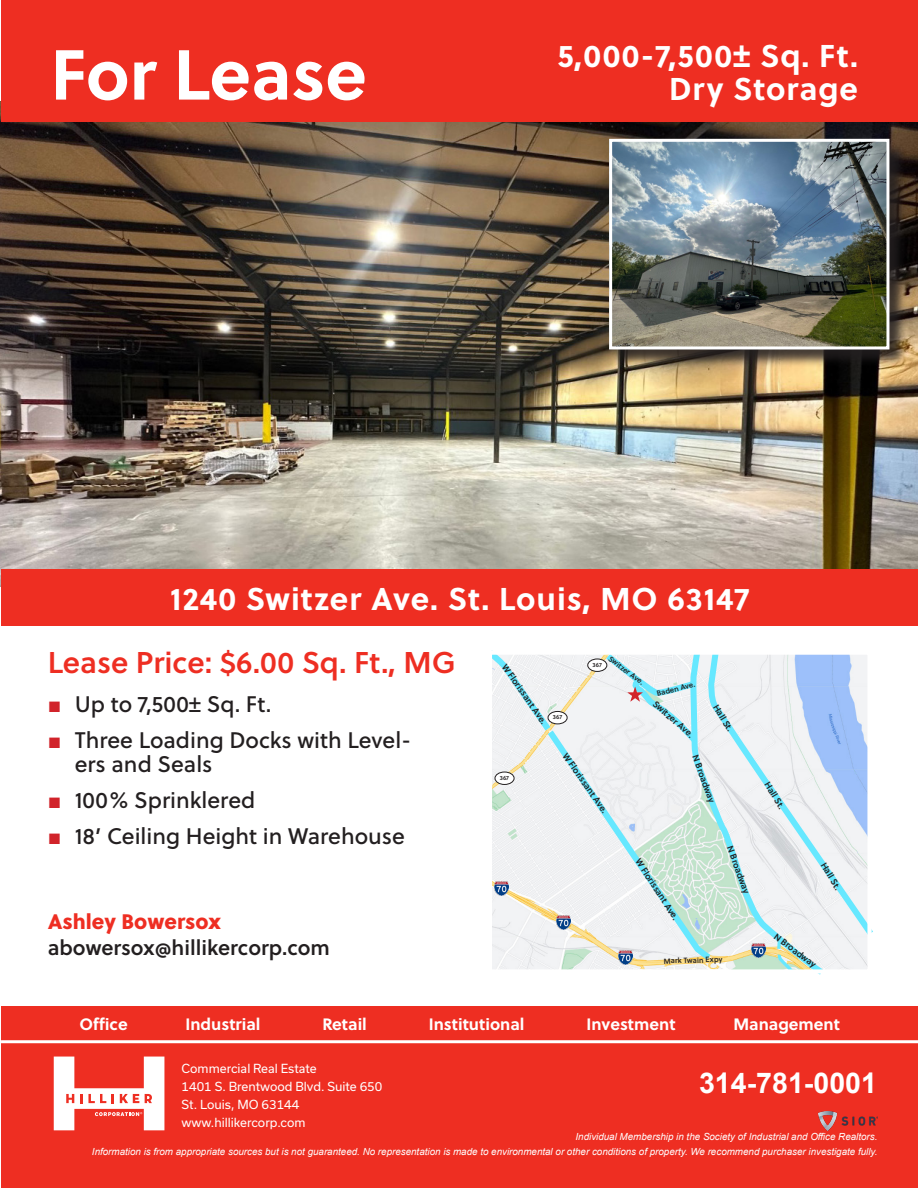
<style>
.page{position:relative;width:918px;height:1188px;background:#fff}
.page>*{position:absolute;margin:0;border:0;box-sizing:border-box;transform-origin:0 0}
.t1{font:700 70.5px "Soleil";color:#fff}
.t2{font:700 31.5px "Soleil";letter-spacing:.03em;color:#fff}
.t3{font:700 31.5px "Soleil";letter-spacing:.05em;color:#fff}
.t4{font:30px "Soleil Sb";color:#ee2e22}
.t5{font:700 28.65px "Arial";color:#fff}
.t6{font:22.5px/24px "Soleil Bk";color:#231f20}
.t7{font:21px "Soleil Sb";color:#231f20}
.t8{font:21px "Soleil Xb";color:#ee2e22}
.t9{font:700 16.5px "Soleil";color:#fff}
.t10{font:12px/18px "Usual";color:#fff}
.t11{font:italic 9.75px "Arial";color:#fff}
.t12{font:9px "Soleil Sb";color:#231f20}
.t13{font:7.5px "Soleil Sb";color:#231f20}
.t14{font:6px "Soleil Sb";letter-spacing:.005em;color:#231f20}
.s1{font-family:"Arial";color:#d1232a}
</style>
<div class="page">
<img style="left:1px;top:122px;width:917px;height:447px">
<div style="left:1px;top:1007px;width:917px;height:181px;background:#ee2e22"></div>
<div style="left:1px;top:569px;width:917px;height:57px;background:#ee2e22"></div>
<img style="left:819px;top:1111px;width:59px;height:19px">
<svg style="left:54px;top:1057px;width:110px;height:73px"></svg>
<hr style="left:1px;top:1040px;width:917px;height:3px;background:#fff">
<div style="left:1px;top:0;width:917px;height:122px;background:#ee2e22"></div>
<div style="left:612px;top:142px;width:296px;height:226px;background:#231f20;opacity:.82"></div>
<img style="left:613px;top:143px;width:272px;height:202px">
<div style="left:609px;top:139px;width:280px;height:210px;border:3px solid #fff"></div>
<svg style="left:686px;top:942px;width:143px;height:33px"></svg>
<svg style="left:775px;top:942px;width:21px;height:33px"></svg>
<svg style="left:715px;top:656px;width:158px;height:286px"></svg>
<div style="left:488px;top:651px;width:384px;height:323px;border:4px solid #fff"></div>
<svg style="left:488px;top:650px;width:227px;height:313px"></svg>
<img style="left:556px;top:916px;width:14px;height:14px">
<img style="left:619px;top:950px;width:14px;height:14px">
<img style="left:751px;top:943px;width:14px;height:14px">
<div style="left:548px;top:711px;width:19px;height:13px;background:#fff;border-radius:50%"></div>
<div style="left:548px;top:711px;width:19px;height:13px;border:1px solid #231f20;border-radius:50%"></div>
<div style="left:588px;top:659px;width:19px;height:12px;background:#fff;border-radius:50%"></div>
<div style="left:588px;top:659px;width:19px;height:13px;border:1px solid #231f20;border-radius:50%"></div>
<p class="t1" style="left:51px;top:20px;width:318px">For Lease</p>
<p class="t3" style="left:557px;top:31px;width:302px">5,000-7,500± Sq. Ft.</p>
<p class="t2" style="left:669px;top:64px;width:191px">Dry Storage</p>
<p class="t2" style="left:170px;top:574px;width:581px">1240 Switzer Ave. St. Louis, MO 63147</p>
<p class="t4" style="left:48px;top:640px;width:410px">Lease Price: $6.00 Sq. Ft., MG</p>
<p class="t6" style="left:48px;top:691px;width:225px"><span class="s1">■</span> Up to 7,500± Sq. Ft.</p>
<p class="t6" style="left:75px;top:727px;width:338px;text-indent:-27px"><span class="s1">■</span> Three Loading Docks with Level&shy;ers and Seals</p>
<p class="t6" style="left:48px;top:787px;width:209px"><span class="s1">■</span> 100% Sprinklered</p>
<p class="t6" style="left:48px;top:823px;width:359px"><span class="s1">■</span> 18’ Ceiling Height in Warehouse</p>
<p class="t8" style="left:48px;top:905px;width:175px">Ashley Bowersox</p>
<p class="t7" style="left:48px;top:931px;width:284px">abowersox@hillikercorp.com</p>
<p class="t12" style="left:510px;top:661px;width:73px;rotate:55deg">W Florissant Ave.</p>
<p class="t14" style="left:553px;top:712px;width:11px">367</p>
<p class="t13" style="left:613px;top:653px;width:44px;rotate:37deg">Switzer Ave.</p>
<p class="t14" style="left:593px;top:660px;width:11px">367</p>
<p class="t14" style="left:500px;top:773px;width:11px">367</p>
<p class="t12" style="left:570px;top:750px;width:73px;rotate:55deg">W Florissant Ave.</p>
<p class="t13" style="left:655px;top:688px;width:41px;rotate:-14deg">Baden Ave.</p>
<p class="t12" style="left:659px;top:697px;width:52px;rotate:41deg">Switzer Ave.</p>
<p class="t12" style="left:721px;top:701px;width:32px;rotate:59deg">Hall St.</p>
<p class="t12" style="left:702px;top:753px;width:52px;rotate:70deg">N Broadway</p>
<p class="t12" style="left:644px;top:856px;width:73px;rotate:57deg">W Florissant Ave.</p>
<p class="t12" style="left:736px;top:843px;width:52px;rotate:70deg">N Broadway</p>
<p class="t13" style="left:664px;top:955px;width:60px;rotate:-2deg">Mark Twain Expy</p>
<p class="t12" style="left:773px;top:779px;width:32px;rotate:59deg">Hall St.</p>
<p class="t12" style="left:829px;top:860px;width:32px;rotate:59deg">Hall St.</p>
<p class="t12" style="left:779px;top:930px;width:52px;rotate:37deg">N Broadway</p>
<p class="t9" style="left:79px;top:1011px;width:50px">Office</p>
<p class="t9" style="left:186px;top:1011px;width:77px">Industrial</p>
<p class="t9" style="left:322px;top:1011px;width:46px">Retail</p>
<p class="t9" style="left:429px;top:1011px;width:97px">Institutional</p>
<p class="t9" style="left:586px;top:1011px;width:91px">Investment</p>
<p class="t9" style="left:733px;top:1011px;width:108px">Management</p>
<p class="t10" style="left:182px;top:1060px;width:202px">Commercial Real Estate<br>1401 S. Brentwood Blvd. Suite 650</p>
<p class="t10" style="left:182px;top:1096px;width:119px">St. Louis, MO 63144</p>
<p class="t10" style="left:182px;top:1114px;width:125px">www.hillikercorp.com</p>
<p class="t11" style="left:92px;top:1145px;width:787px">Information is from appropriate sources but is not guaranteed. No representation is made to environmental or other conditions of property. We recommend purchaser investigate fully.</p>
<p class="t5" style="left:699px;top:1063px;width:179px">314-781-0001</p>
<p class="t11" style="left:576px;top:1130px;width:304px">Individual Membership in the Society of Industrial and Office Realtors.</p>
</div>
